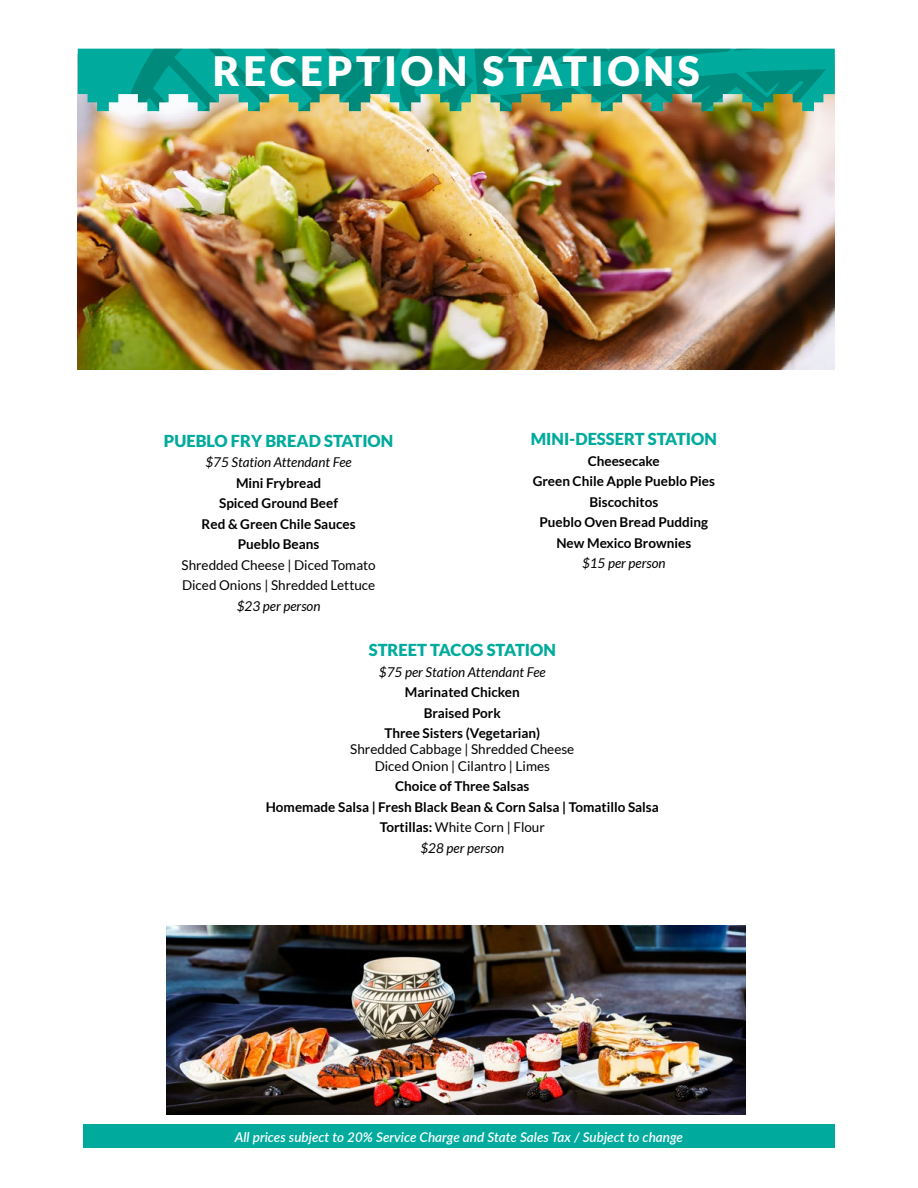
<style>
.page{position:relative;width:918px;height:1188px;background:#fff}
.page>*{position:absolute;margin:0;border:0;box-sizing:border-box;transform-origin:0 0}
.t1{font:900 40.5px "Lato";letter-spacing:.09em;color:#fff}
.t2{font:900 16.5px "Lato";color:#00ab9d}
.t3{font:700 13.5px/20.5px "Lato";color:#000;text-align:center}
.t4{font:13.5px/20.5px "Lato";color:#000}
.t5{font:italic 13.5px "Lato";color:#000}
.t6{font:italic 600 13.5px "Lato";color:#fff}
.s1{font-weight:400}
.s2{font-weight:400;font-style:italic}
</style>
<div class="page">
<div style="left:83px;top:1124px;width:752px;height:24px;background:#00ab9d"></div>
<img style="left:78px;top:111px;width:757px;height:258px">
<svg style="left:78px;top:49px;width:748px;height:62px;fill:#00ab9d"></svg>
<img style="left:167px;top:926px;width:579px;height:189px">
<h1 class="t1" style="left:213px;top:48px;width:488px">RECEPTION STATIONS</h1>
<p class="t2" style="left:164px;top:431px;width:231px">PUEBLO FRY BREAD STATION</p>
<p class="t5" style="left:205px;top:455px;width:148px">$75 Station Attendant Fee</p>
<p class="t3" style="left:202px;top:472px;width:155px">Mini Frybread<br>Spiced Ground Beef<br>Red &amp; Green Chile Sauces<br>Pueblo Beans</p>
<p class="t4" style="left:182px;top:554px;width:196px">Shredded Cheese | Diced Tomato<br>Diced Onions | Shredded Lettuce</p>
<p class="t5" style="left:237px;top:598px;width:85px">$23 per person</p>
<p class="t2" style="left:531px;top:429px;width:188px">MINI-DESSERT STATION</p>
<p class="t3" style="left:533px;top:450px;width:184px">Cheesecake<br>Green Chile Apple Pueblo Pies<br>Biscochitos<br>Pueblo Oven Bread Pudding<br>New Mexico Brownies</p>
<p class="t5" style="left:582px;top:556px;width:85px">$15 per person</p>
<p class="t2" style="left:369px;top:640px;width:189px">STREET TACOS STATION</p>
<p class="t5" style="left:379px;top:664px;width:168px">$75 per Station Attendant Fee</p>
<p class="t3" style="left:384px;top:682px;width:157px">Marinated Chicken<br>Braised Pork<br>Three Sisters (Vegetarian)</p>
<p class="t4" style="left:350px;top:741px;width:226px;line-height:16.2px;text-align:center">Shredded Cabbage | Shredded Cheese<br>Diced Onion | Cilantro | Limes</p>
<p class="t3" style="left:266px;top:776px;width:395px">Choice of Three Salsas<br>Homemade Salsa | Fresh Black Bean &amp; Corn Salsa | Tomatillo Salsa<br>Tortillas: <span class="s1">White Corn | Flour<br></span><span class="s2">$28 per person</span></p>
<p class="t6" style="left:235px;top:1127px;width:450px">All prices subject to 20% Service Charge and State Sales Tax / Subject to change</p>
</div>
